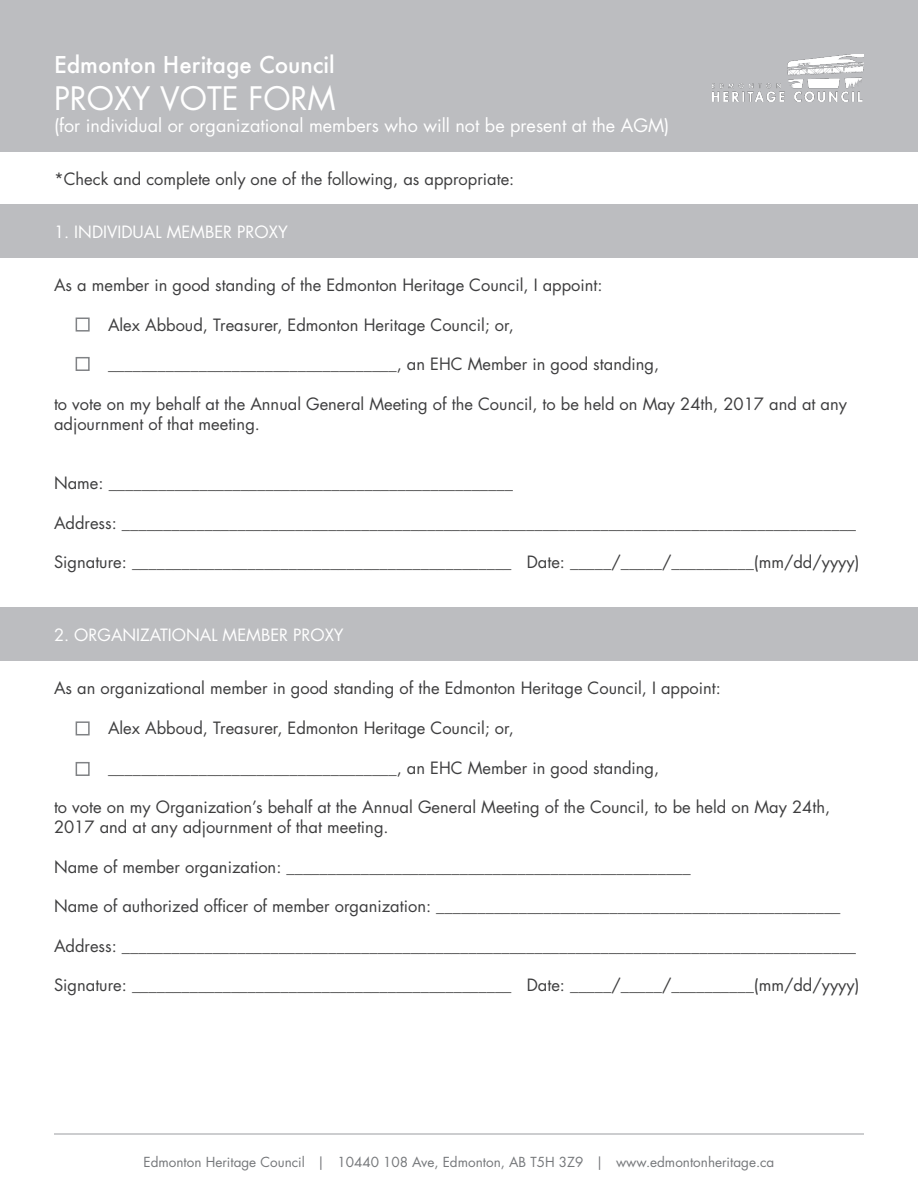
<style>
.page{position:relative;width:918px;height:1188px;background:#fff}
.page>*{position:absolute;margin:0;border:0;box-sizing:border-box;transform-origin:0 0}
.t1{font:31.5px "Futura Std";color:#fff}
.t2{font:500 22.5px "Futura";color:#fff}
.t3{font:18px "Futura Std";color:#fff}
.t4{font:16.5px/19.8px "Futura Std";color:#3e3e3f}
.t5{font:16.5px "Futura Std";color:#fff}
.t6{font:13.5px "Futura Std";color:#76787b}
</style>
<div class="page">
<div style="left:0;top:0;width:918px;height:151px;background:#bcbdc0"></div>
<div style="left:0;top:608px;width:918px;height:53px;background:#bcbdc0"></div>
<div style="left:0;top:204px;width:918px;height:54px;background:#bcbdc0"></div>
<img style="left:712px;top:54px;width:152px;height:47px">
<div style="left:76px;top:318px;width:14px;height:14px;border:2px solid #808285"></div>
<div style="left:76px;top:357px;width:14px;height:14px;border:2px solid #808285"></div>
<div style="left:76px;top:721px;width:14px;height:14px;border:2px solid #808285"></div>
<div style="left:76px;top:762px;width:14px;height:14px;border:2px solid #808285"></div>
<hr style="left:54px;top:1133px;width:810px;height:2px;background:#bcbdc0">
<h2 class="t2" style="left:54px;top:49px;width:282px">Edmonton Heritage Council</h2>
<h1 class="t1" style="left:54px;top:79px;width:283px">PROXY VOTE FORM</h1>
<p class="t3" style="left:54px;top:114px;width:617px">(for individual or organizational members who will not be present at the AGM)</p>
<p class="t4" style="left:54px;top:169px;width:462px">*Check and complete only one of the following, as appropriate:</p>
<p class="t5" style="left:54px;top:221px;width:34px">1. Individ</p>
<p class="t5" style="left:133px;top:221px;width:48px">ual mem</p>
<p class="t5" style="left:205px;top:221px;width:44px">ber proxy</p>
<p class="t4" style="left:54px;top:275px;width:550px">As a member in good standing of the Edmonton Heritage Council, I appoint:</p>
<p class="t4" style="left:108px;top:315px;width:407px">Alex Abboud, Treasurer, Edmonton Heritage Council; or,</p>
<p class="t4" style="left:108px;top:354px;width:553px">___________________________________, an EHC Member in good standing,</p>
<p class="t4" style="left:54px;top:394px;width:795px">to vote on my behalf at the Annual General Meeting of the Council, to be held on May 24th, 2017 and at any adjournment of that meeting.</p>
<p class="t4" style="left:54px;top:473px;width:460px">Name: _________________________________________________</p>
<p class="t4" style="left:54px;top:513px;width:804px">Address: _________________________________________________________________________________________</p>
<p class="t4" style="left:54px;top:552px;width:807px">Signature: ______________________________________________ Date: _____/_____/__________(mm/dd/yyyy)</p>
<p class="t5" style="left:54px;top:625px;width:46px">2. Organi</p>
<p class="t5" style="left:140px;top:625px;width:21px">zationa</p>
<p class="t5" style="left:211px;top:625px;width:25px">l mem</p>
<p class="t5" style="left:261px;top:625px;width:44px">ber proxy</p>
<p class="t4" style="left:54px;top:679px;width:668px">As an organizational member in good standing of the Edmonton Heritage Council, I appoint:</p>
<p class="t4" style="left:108px;top:718px;width:407px">Alex Abboud, Treasurer, Edmonton Heritage Council; or,</p>
<p class="t4" style="left:108px;top:758px;width:553px">___________________________________, an EHC Member in good standing,</p>
<p class="t4" style="left:54px;top:797px;width:778px">to vote on my Organization’s behalf at the Annual General Meeting of the Council, to be held on May 24th,<br>2017 and at any adjournment of that meeting.</p>
<p class="t4" style="left:54px;top:857px;width:638px">Name of member organization: _________________________________________________</p>
<p class="t4" style="left:54px;top:896px;width:788px">Name of authorized officer of member organization: _________________________________________________</p>
<p class="t4" style="left:54px;top:936px;width:804px">Address: _________________________________________________________________________________________</p>
<p class="t4" style="left:54px;top:976px;width:807px">Signature: ______________________________________________ Date: _____/_____/__________(mm/dd/yyyy)</p>
<p class="t6" style="left:144px;top:1153px;width:632px">Edmonton Heritage Council | 10440 108 Ave, Edmonton, AB T5H 3Z9 | www.edmontonheritage.ca</p>
</div>
